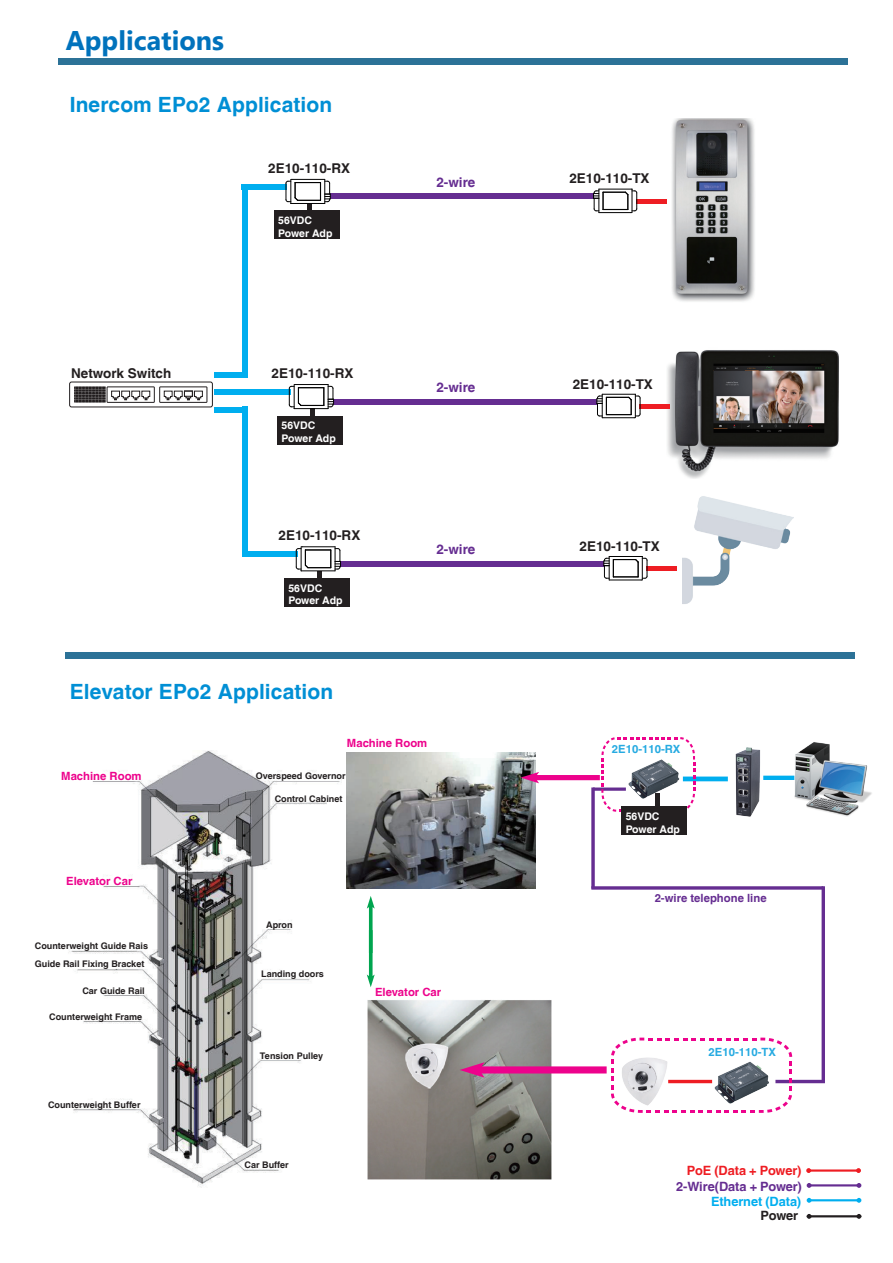
<style>
.page{position:relative;width:893px;height:1263px;background:#fff}
.page>*{position:absolute;margin:0;border:0;box-sizing:border-box;transform-origin:0 0}
.t1{font:700 27px "Segoe UI";color:#0072bc}
.t2{font:700 21px "Helvetica LT";letter-spacing:.005em;color:#008fd5}
.t3{font:700 13.5px "Helvetica LT";color:#231f20}
.t4{font:700 13.5px "Helvetica LT";color:#652d91}
.t5{font:700 12.75px "Helvetica LT";letter-spacing:-.01em;color:#652d91}
.t6{font:700 12.75px "Helvetica LT";letter-spacing:-.01em;color:#ee1d23}
.t7{font:700 12.75px "Helvetica LT";letter-spacing:-.005em;color:#00aeef}
.t8{font:700 12.75px "Helvetica LT";letter-spacing:-.015em;color:#231f20}
.t9{font:700 11.25px "Helvetica LT";color:#ed028c}
.t10{font:700 11.25px "Helvetica LT";color:#26aae1}
.t11{font:700 11.25px "Helvetica LT";color:#652d91}
.t12{font:700 10.5px/12.6px "Helvetica LT";color:#fff}
.t13{font:700 9px/18.1px "Helvetica LT";color:#231f20}
</style>
<div class="page">
<div style="left:58px;top:58px;width:789px;height:6px;background:#2c7297"></div>
<hr style="left:809px;top:1169px;width:50px;height:2px;background:#ee1d23">
<svg style="left:806px;top:1168px;width:5px;height:5px"></svg>
<svg style="left:856px;top:1168px;width:5px;height:5px"></svg>
<hr style="left:809px;top:1184px;width:50px;height:2px;background:#652d91">
<svg style="left:807px;top:1183px;width:4px;height:5px"></svg>
<svg style="left:856px;top:1183px;width:5px;height:5px"></svg>
<hr style="left:809px;top:1199px;width:50px;height:2px;background:#00aeef">
<svg style="left:807px;top:1198px;width:4px;height:5px"></svg>
<svg style="left:856px;top:1198px;width:5px;height:5px"></svg>
<hr style="left:809px;top:1215px;width:50px;height:2px;background:#231f20">
<svg style="left:807px;top:1214px;width:4px;height:5px"></svg>
<svg style="left:856px;top:1214px;width:5px;height:5px"></svg>
<div style="left:65px;top:653px;width:789px;height:6px;background:#2c7297"></div>
<img style="left:368px;top:1000px;width:183px;height:179px">
<img style="left:68px;top:751px;width:274px;height:437px">
<svg style="left:591px;top:812px;width:4px;height:74px"></svg>
<img style="left:347px;top:753px;width:189px;height:135px">
<svg style="left:367px;top:896px;width:8px;height:91px"></svg>
<svg style="left:591px;top:886px;width:231px;height:4px"></svg>
<hr style="left:822px;top:886px;width:3px;height:195px;background:#652d91">
<div style="left:683px;top:776px;width:45px;height:5px;background:#00aeef"></div>
<hr style="left:763px;top:776px;width:31px;height:4px;background:#00aeef">
<img style="left:793px;top:742px;width:79px;height:75px">
<hr style="left:775px;top:1080px;width:50px;height:3px;background:#652d91">
<svg style="left:521px;top:737px;width:174px;height:75px"></svg>
<svg style="left:460px;top:1037px;width:332px;height:76px"></svg>
<img style="left:735px;top:747px;width:32px;height:70px">
<div style="left:655px;top:794px;width:5px;height:36px;background:#231f20"></div>
<div style="left:622px;top:806px;width:65px;height:29px;background:#231f20"></div>
<img style="left:712px;top:1058px;width:61px;height:47px">
<div style="left:636px;top:199px;width:31px;height:5px;background:#ee1d23"></div>
<div style="left:330px;top:194px;width:263px;height:5px;background:#652d91"></div>
<svg style="left:593px;top:189px;width:44px;height:24px"></svg>
<div style="left:69px;top:382px;width:144px;height:25px;border:1px solid #231f20;border-radius:2px"></div>
<div style="left:159px;top:387px;width:48px;height:16px;border:1px solid #231f20"></div>
<div style="left:107px;top:387px;width:48px;height:16px;border:1px solid #231f20"></div>
<svg style="left:111px;top:391px;width:39px;height:9px"></svg>
<svg style="left:164px;top:391px;width:39px;height:9px"></svg>
<svg style="left:74px;top:387px;width:31px;height:15px"></svg>
<div style="left:242px;top:184px;width:45px;height:5px;background:#00aeef"></div>
<div style="left:307px;top:203px;width:5px;height:31px;background:#231f20"></div>
<div style="left:274px;top:211px;width:66px;height:28px;background:#231f20"></div>
<svg style="left:285px;top:179px;width:46px;height:25px"></svg>
<img style="left:667px;top:350px;width:172px;height:129px">
<img style="left:672px;top:118px;width:83px;height:184px">
<div style="left:242px;top:184px;width:5px;height:191px;background:#00aeef"></div>
<div style="left:639px;top:404px;width:31px;height:5px;background:#ee1d23"></div>
<div style="left:333px;top:399px;width:264px;height:5px;background:#652d91"></div>
<svg style="left:596px;top:394px;width:45px;height:24px"></svg>
<div style="left:214px;top:389px;width:76px;height:5px;background:#00aeef"></div>
<div style="left:310px;top:408px;width:5px;height:31px;background:#231f20"></div>
<div style="left:277px;top:416px;width:66px;height:28px;background:#231f20"></div>
<svg style="left:289px;top:384px;width:45px;height:25px"></svg>
<div style="left:646px;top:566px;width:31px;height:5px;background:#ee1d23"></div>
<div style="left:340px;top:561px;width:264px;height:5px;background:#652d91"></div>
<svg style="left:603px;top:556px;width:45px;height:25px"></svg>
<div style="left:242px;top:551px;width:55px;height:6px;background:#00aeef"></div>
<div style="left:317px;top:571px;width:5px;height:31px;background:#231f20"></div>
<div style="left:284px;top:578px;width:66px;height:29px;background:#231f20"></div>
<svg style="left:295px;top:546px;width:46px;height:26px"></svg>
<img style="left:682px;top:496px;width:112px;height:108px">
<div style="left:242px;top:407px;width:5px;height:150px;background:#00aeef"></div>
<div style="left:214px;top:372px;width:33px;height:6px;background:#00aeef"></div>
<div style="left:214px;top:407px;width:33px;height:5px;background:#00aeef"></div>
<h1 class="t1" style="left:66px;top:19px;width:160px">Applications</h1>
<h2 class="t2" style="left:70px;top:92px;width:264px">Inercom EPo2 Application</h2>
<h3 class="t3" style="left:268px;top:160px;width:83px">2E10-110-RX</h3>
<p class="t12" style="left:278px;top:214px;width:56px">56VDC<br>Power Adp</p>
<h3 class="t4" style="left:436px;top:174px;width:41px">2-wire</h3>
<h3 class="t3" style="left:569px;top:170px;width:82px">2E10-110-TX</h3>
<h3 class="t3" style="left:71px;top:365px;width:102px">Network Switch</h3>
<h3 class="t3" style="left:272px;top:365px;width:83px">2E10-110-RX</h3>
<p class="t12" style="left:281px;top:419px;width:56px">56VDC<br>Power Adp</p>
<h3 class="t4" style="left:436px;top:379px;width:41px">2-wire</h3>
<h3 class="t3" style="left:573px;top:375px;width:82px">2E10-110-TX</h3>
<h3 class="t3" style="left:279px;top:527px;width:83px">2E10-110-RX</h3>
<p class="t12" style="left:288px;top:581px;width:56px">56VDC<br>Power Adp</p>
<h3 class="t4" style="left:436px;top:541px;width:41px">2-wire</h3>
<h3 class="t3" style="left:580px;top:538px;width:82px">2E10-110-TX</h3>
<h2 class="t2" style="left:70px;top:678px;width:265px">Elevator EPo2 Application</h2>
<p class="t9" style="left:347px;top:736px;width:82px">Machine Room</p>
<p class="t9" style="left:61px;top:769px;width:82px">Machine Room</p>
<p class="t9" style="left:66px;top:874px;width:68px">Elevator Car</p>
<p class="t13" style="left:256px;top:766px;width:91px">Overspeed Governor</p>
<p class="t13" style="left:275px;top:790px;width:69px">Control Cabinet</p>
<p class="t13" style="left:266px;top:916px;width:28px">Apron</p>
<p class="t10" style="left:612px;top:742px;width:70px">2E10-110-RX</p>
<p class="t12" style="left:626px;top:810px;width:56px">56VDC<br>Power Adp</p>
<p class="t11" style="left:655px;top:891px;width:113px">2-wire telephone line</p>
<p class="t13" style="left:35px;top:937px;width:115px">Counterweight Guide Rais<br>Guide Rail Fixing Bracket</p>
<p class="t13" style="left:82px;top:981px;width:64px">Car Guide Rail</p>
<p class="t13" style="left:49px;top:1008px;width:95px">Counterweight Frame</p>
<p class="t13" style="left:48px;top:1095px;width:94px">Counterweight Buffer</p>
<p class="t13" style="left:261px;top:964px;width:64px">Landing doors</p>
<p class="t13" style="left:260px;top:1047px;width:65px">Tension Pulley</p>
<p class="t13" style="left:245px;top:1156px;width:46px">Car Buffer</p>
<p class="t9" style="left:375px;top:985px;width:68px">Elevator Car</p>
<p class="t10" style="left:709px;top:1045px;width:69px">2E10-110-TX</p>
<h3 class="t6" style="left:687px;top:1163px;width:116px">PoE (Data + Power)</h3>
<h3 class="t8" style="left:760px;top:1208px;width:39px">Power</h3>
<h3 class="t5" style="left:676px;top:1178px;width:127px">2-Wire(Data + Power)</h3>
<h3 class="t7" style="left:711px;top:1193px;width:91px">Ethernet (Data)</h3>
</div>
